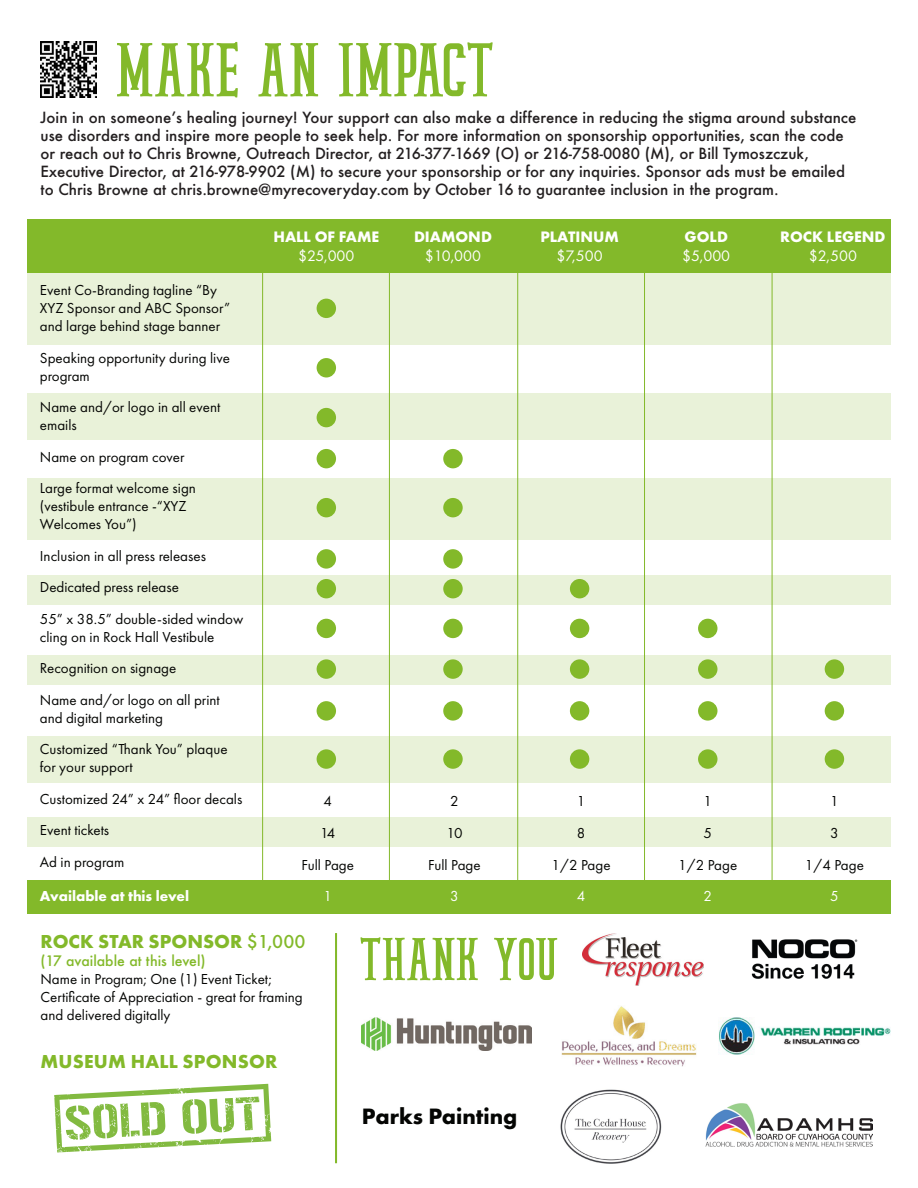
<style>
.page{position:relative;width:918px;height:1188px;background:#fff}
.page>*{position:absolute;margin:0;border:0;box-sizing:border-box;transform-origin:0 0}
.t1{font:73.8px "rockstar";color:#83b92a}
.t2{font:58.35px "rockstar";color:#83b92a}
.t3{font:700 23.1px "Futura PT";color:#040503}
.t4{font:700 19.5px "Futura PT";letter-spacing:.01em;color:#83b92a}
.t5{font:700 15.75px "Futura PT";color:#fff}
.t6{font:15.75px "Futura PT";color:#fff}
.t7{font:15px/18px "Futura PT";color:#040503}
.t8{font:500 15px/18px "Futura";color:#231f20}
.t9{font:700 15px "Futura PT";color:#fff}
.t10{font:15px "Futura PT";color:#fff}
.t11{font:500 14.1px "Futura";color:#83b92a}
.s1{font-weight:500}
</style>
<div class="page">
<div style="left:27px;top:219px;width:864px;height:54px;background:#83b92a"></div>
<div style="left:27px;top:880px;width:864px;height:34px;background:#83b92a"></div>
<div style="left:27px;top:273px;width:864px;height:72px;background:#e9f2d9"></div>
<div style="left:27px;top:393px;width:864px;height:46px;background:#e9f2d9"></div>
<div style="left:27px;top:478px;width:864px;height:62px;background:#e9f2d9"></div>
<div style="left:27px;top:575px;width:864px;height:29px;background:#e9f2d9"></div>
<div style="left:27px;top:656px;width:864px;height:29px;background:#e9f2d9"></div>
<div style="left:27px;top:736px;width:864px;height:46px;background:#e9f2d9"></div>
<div style="left:27px;top:818px;width:864px;height:29px;background:#e9f2d9"></div>
<hr style="left:262px;top:221px;width:1px;height:693px;background:#83b92a">
<hr style="left:389px;top:220px;width:1px;height:694px;background:#83b92a">
<hr style="left:517px;top:220px;width:1px;height:694px;background:#83b92a">
<hr style="left:644px;top:222px;width:1px;height:692px;background:#83b92a">
<hr style="left:772px;top:221px;width:1px;height:693px;background:#83b92a">
<div style="left:317px;top:299px;width:19px;height:19px;background:#83b92a;border-radius:50%"></div>
<div style="left:317px;top:358px;width:19px;height:19px;background:#83b92a;border-radius:50%"></div>
<div style="left:317px;top:408px;width:19px;height:19px;background:#83b92a;border-radius:50%"></div>
<div style="left:317px;top:449px;width:19px;height:19px;background:#83b92a;border-radius:50%"></div>
<div style="left:317px;top:498px;width:19px;height:19px;background:#83b92a;border-radius:50%"></div>
<div style="left:317px;top:549px;width:19px;height:20px;background:#83b92a;border-radius:50%"></div>
<div style="left:317px;top:579px;width:19px;height:19px;background:#83b92a;border-radius:50%"></div>
<div style="left:317px;top:619px;width:19px;height:19px;background:#83b92a;border-radius:50%"></div>
<div style="left:317px;top:659px;width:19px;height:20px;background:#83b92a;border-radius:50%"></div>
<div style="left:317px;top:701px;width:19px;height:20px;background:#83b92a;border-radius:50%"></div>
<div style="left:317px;top:749px;width:19px;height:20px;background:#83b92a;border-radius:50%"></div>
<div style="left:443px;top:579px;width:20px;height:19px;background:#83b92a;border-radius:50%"></div>
<div style="left:443px;top:619px;width:20px;height:19px;background:#83b92a;border-radius:50%"></div>
<div style="left:443px;top:659px;width:20px;height:20px;background:#83b92a;border-radius:50%"></div>
<div style="left:443px;top:701px;width:20px;height:20px;background:#83b92a;border-radius:50%"></div>
<div style="left:443px;top:749px;width:20px;height:20px;background:#83b92a;border-radius:50%"></div>
<div style="left:570px;top:619px;width:19px;height:19px;background:#83b92a;border-radius:50%"></div>
<div style="left:570px;top:659px;width:19px;height:20px;background:#83b92a;border-radius:50%"></div>
<div style="left:570px;top:701px;width:19px;height:20px;background:#83b92a;border-radius:50%"></div>
<div style="left:570px;top:749px;width:19px;height:20px;background:#83b92a;border-radius:50%"></div>
<div style="left:698px;top:619px;width:19px;height:19px;background:#83b92a;border-radius:50%"></div>
<div style="left:698px;top:659px;width:19px;height:20px;background:#83b92a;border-radius:50%"></div>
<div style="left:698px;top:701px;width:19px;height:20px;background:#83b92a;border-radius:50%"></div>
<div style="left:698px;top:749px;width:19px;height:20px;background:#83b92a;border-radius:50%"></div>
<div style="left:825px;top:659px;width:19px;height:20px;background:#83b92a;border-radius:50%"></div>
<div style="left:825px;top:701px;width:19px;height:20px;background:#83b92a;border-radius:50%"></div>
<div style="left:825px;top:749px;width:19px;height:20px;background:#83b92a;border-radius:50%"></div>
<div style="left:443px;top:449px;width:20px;height:19px;background:#83b92a;border-radius:50%"></div>
<div style="left:443px;top:498px;width:20px;height:19px;background:#83b92a;border-radius:50%"></div>
<div style="left:443px;top:549px;width:20px;height:20px;background:#83b92a;border-radius:50%"></div>
<div style="left:570px;top:579px;width:19px;height:19px;background:#83b92a;border-radius:50%"></div>
<img style="left:40px;top:41px;width:56px;height:56px">
<img style="left:583px;top:934px;width:121px;height:52px">
<img style="left:751px;top:939px;width:107px;height:40px">
<img style="left:562px;top:1006px;width:135px;height:61px">
<img style="left:362px;top:1017px;width:169px;height:34px">
<img style="left:560px;top:1089px;width:102px;height:74px">
<img style="left:705px;top:1103px;width:167px;height:43px">
<img style="left:719px;top:1018px;width:171px;height:36px">
<svg style="left:54px;top:1084px;width:217px;height:68px"></svg>
<hr style="left:335px;top:933px;width:2px;height:230px;background:#83b92a">
<p class="t1" style="left:116px;top:18px;width:380px">MAKE AN IMPACT</p>
<p class="t8" style="left:40px;top:108px;width:817px">Join in on someone’s healing journey! Your support can also make a difference in reducing the stigma around substance use disorders and inspire more people to seek help. For more information on sponsorship opportunities, scan the code or reach out to Chris Browne, Outreach Director, at 216-377-1669 (O) or 216-758-0080 (M), or Bill Tymoszczuk, Executive Director, at 216-978-9902 (M) to secure your sponsorship or for any inquiries. Sponsor ads must be emailed to Chris Browne at chris.browne@myrecoveryday.com by October 16 to guarantee inclusion in the program.</p>
<p class="t7" style="left:40px;top:281px;width:192px">Event Co-Branding tagline “By<br>XYZ Sponsor and ABC Sponsor” and large behind stage banner</p>
<p class="t7" style="left:40px;top:349px;width:192px">Speaking opportunity during live program</p>
<p class="t7" style="left:40px;top:398px;width:182px">Name and/or logo in all event emails</p>
<p class="t7" style="left:40px;top:448px;width:146px">Name on program cover</p>
<p class="t7" style="left:40px;top:479px;width:158px">Large format welcome sign (vestibule entrance -“XYZ<br>Welcomes You”)</p>
<p class="t7" style="left:40px;top:547px;width:168px">Inclusion in all press releases</p>
<p class="t7" style="left:40px;top:578px;width:141px">Dedicated press release</p>
<p class="t7" style="left:40px;top:610px;width:205px">55” x 38.5” double-sided window cling on in Rock Hall Vestibule</p>
<p class="t7" style="left:40px;top:659px;width:138px">Recognition on signage</p>
<p class="t7" style="left:40px;top:691px;width:181px">Name and/or logo on all print and digital marketing</p>
<p class="t7" style="left:40px;top:740px;width:189px">Customized “Thank You” plaque for your support</p>
<p class="t7" style="left:40px;top:790px;width:204px">Customized 24” x 24” floor decals</p>
<p class="t7" style="left:40px;top:821px;width:71px">Event tickets</p>
<p class="t7" style="left:40px;top:853px;width:86px">Ad in program</p>
<p class="t9" style="left:40px;top:887px;width:151px">Available at this level</p>
<p class="t5" style="left:273px;top:227px;width:107px">HALL OF FAME</p>
<p class="t6" style="left:298px;top:247px;width:58px">$25,000</p>
<p class="t5" style="left:414px;top:227px;width:79px">DIAMOND</p>
<p class="t6" style="left:425px;top:247px;width:58px">$10,000</p>
<p class="t5" style="left:540px;top:227px;width:80px">PLATINUM</p>
<p class="t6" style="left:557px;top:247px;width:48px">$7,500</p>
<p class="t5" style="left:685px;top:227px;width:45px">GOLD</p>
<p class="t6" style="left:682px;top:247px;width:50px">$5,000</p>
<p class="t5" style="left:780px;top:227px;width:107px">ROCK LEGEND</p>
<p class="t6" style="left:809px;top:247px;width:50px">$2,500</p>
<p class="t7" style="left:324px;top:792px;width:10px">4</p>
<p class="t7" style="left:450px;top:792px;width:10px">2</p>
<p class="t7" style="left:577px;top:792px;width:10px">1</p>
<p class="t7" style="left:704px;top:792px;width:10px">1</p>
<p class="t7" style="left:830px;top:792px;width:10px">1</p>
<p class="t7" style="left:320px;top:824px;width:17px">14</p>
<p class="t7" style="left:446px;top:824px;width:18px">10</p>
<p class="t7" style="left:577px;top:824px;width:10px">8</p>
<p class="t7" style="left:704px;top:824px;width:10px">5</p>
<p class="t7" style="left:830px;top:824px;width:10px">3</p>
<p class="t7" style="left:302px;top:856px;width:54px">Full Page</p>
<p class="t7" style="left:428px;top:856px;width:54px">Full Page</p>
<p class="t7" style="left:552px;top:856px;width:60px">1/2 Page</p>
<p class="t7" style="left:678px;top:856px;width:60px">1/2 Page</p>
<p class="t7" style="left:805px;top:856px;width:60px">1/4 Page</p>
<p class="t10" style="left:324px;top:887px;width:10px">1</p>
<p class="t10" style="left:450px;top:887px;width:10px">3</p>
<p class="t10" style="left:577px;top:887px;width:10px">4</p>
<p class="t10" style="left:704px;top:887px;width:10px">2</p>
<p class="t10" style="left:830px;top:887px;width:10px">5</p>
<p class="t4" style="left:40px;top:929px;width:267px">ROCK STAR SPONSOR <span class="s1">$1,000</span></p>
<p class="t11" style="left:40px;top:951px;width:167px">(17 available at this level)</p>
<p class="t7" style="left:40px;top:970px;width:264px">Name in Program; One (1) Event Ticket;<br>Certificate of Appreciation - great for framing and delivered digitally</p>
<p class="t4" style="left:41px;top:1049px;width:238px">MUSEUM HALL SPONSOR</p>
<p class="t2" style="left:359px;top:918px;width:201px">THANK YOU</p>
<p class="t3" style="left:362px;top:1101px;width:157px">Parks Painting</p>
</div>
